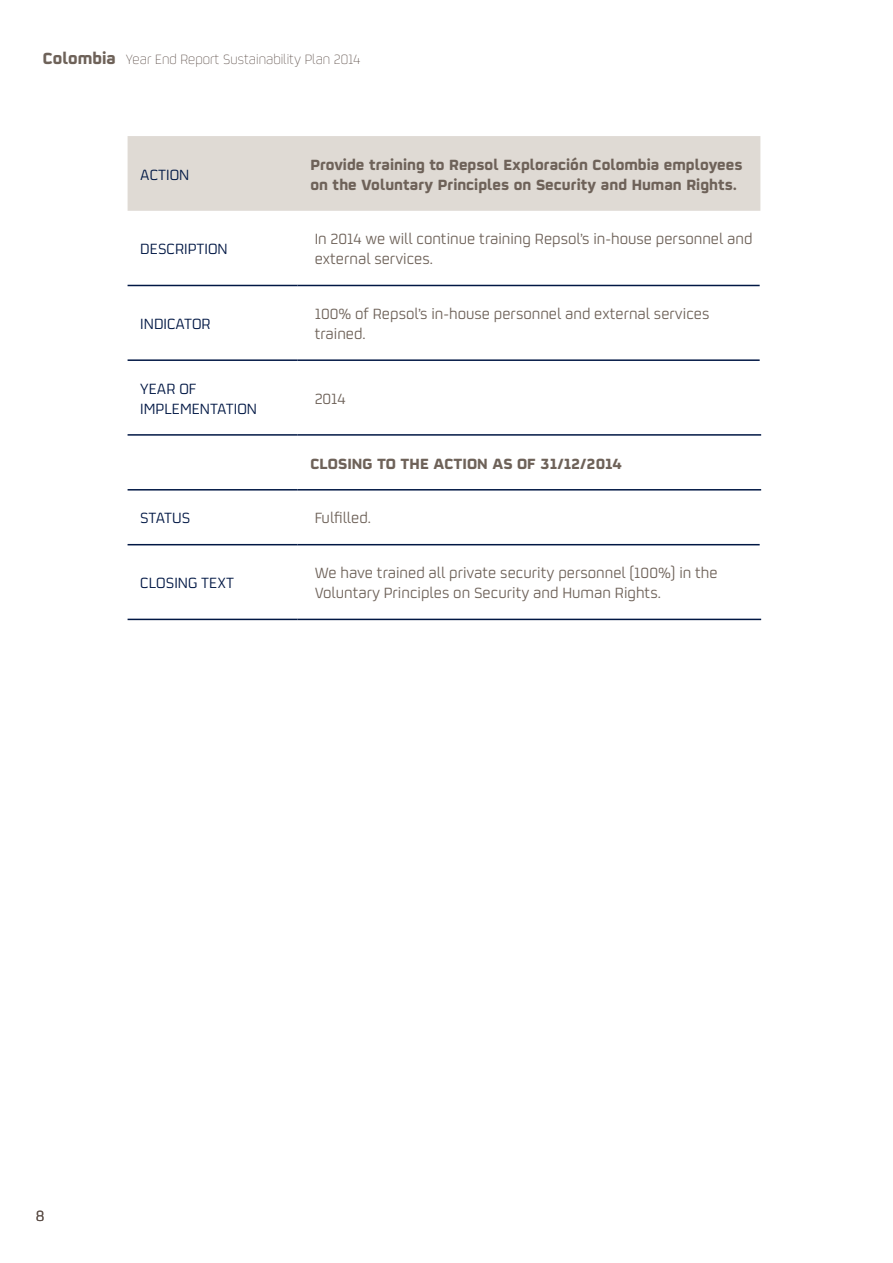
<style>
.page{position:relative;width:893px;height:1263px;background:#fff}
.page>*{position:absolute;margin:0;border:0;box-sizing:border-box;transform-origin:0 0}
.t1{font:16.5px/19.8px "Repsol";color:#6e6259}
.t2{font:700 16.5px/19.8px "Repsol";color:#6e6259}
.t3{font:16.5px/19.8px "Repsol";color:#001744}
.t4{font:300 15px "Repsol";color:#5b4d47}
.s1{font-weight:700;font-size:18px;color:#6e6259}
</style>
<div class="page">
<div style="left:128px;top:136px;width:632px;height:75px;background:#dfdad4"></div>
<hr style="left:298px;top:285px;width:462px;height:1px;background:#001744">
<hr style="left:298px;top:359px;width:462px;height:2px;background:#001744">
<hr style="left:298px;top:544px;width:462px;height:1px;background:#001744">
<hr style="left:128px;top:434px;width:170px;height:2px;background:#001744">
<hr style="left:298px;top:434px;width:463px;height:2px;background:#001744">
<hr style="left:128px;top:489px;width:170px;height:1px;background:#001744">
<hr style="left:298px;top:489px;width:463px;height:1px;background:#001744">
<hr style="left:298px;top:619px;width:463px;height:1px;background:#001744">
<hr style="left:128px;top:285px;width:170px;height:1px;background:#001744">
<hr style="left:128px;top:359px;width:170px;height:2px;background:#001744">
<hr style="left:128px;top:544px;width:170px;height:1px;background:#001744">
<hr style="left:128px;top:619px;width:170px;height:1px;background:#001744">
<p class="t4" style="left:43px;top:49px;width:319px"><span class="s1">Colombia</span> Year End Report Sustainability Plan 2014</p>
<p class="t3" style="left:140px;top:163px;width:51px">ACTION</p>
<p class="t2" style="left:310px;top:152px;width:434px">Provide training to Repsol Exploración Colombia employees on the Voluntary Principles on Security and Human Rights.</p>
<p class="t3" style="left:140px;top:238px;width:89px">DESCRIPTION</p>
<p class="t1" style="left:315px;top:228px;width:439px">In 2014 we will continue training Repsol’s in-house personnel and external services.</p>
<p class="t3" style="left:140px;top:313px;width:72px">INDICATOR</p>
<p class="t1" style="left:315px;top:303px;width:396px">100% of Repsol’s in-house personnel and external services trained.</p>
<p class="t3" style="left:140px;top:378px;width:118px">YEAR OF<br>IMPLEMENTATION</p>
<p class="t1" style="left:315px;top:387px;width:33px">2014</p>
<p class="t2" style="left:310px;top:451px;width:313px">CLOSING TO THE ACTION AS OF 31/12/2014</p>
<p class="t3" style="left:140px;top:507px;width:52px">STATUS</p>
<p class="t1" style="left:315px;top:507px;width:58px">Fulfilled.</p>
<p class="t3" style="left:140px;top:572px;width:95px">CLOSING TEXT</p>
<p class="t1" style="left:315px;top:562px;width:404px">We have trained all private security personnel (100%) in the<br>Voluntary Principles on Security and Human Rights.</p>
<p class="t1" style="left:36px;top:1205px;width:10px">8</p>
</div>
